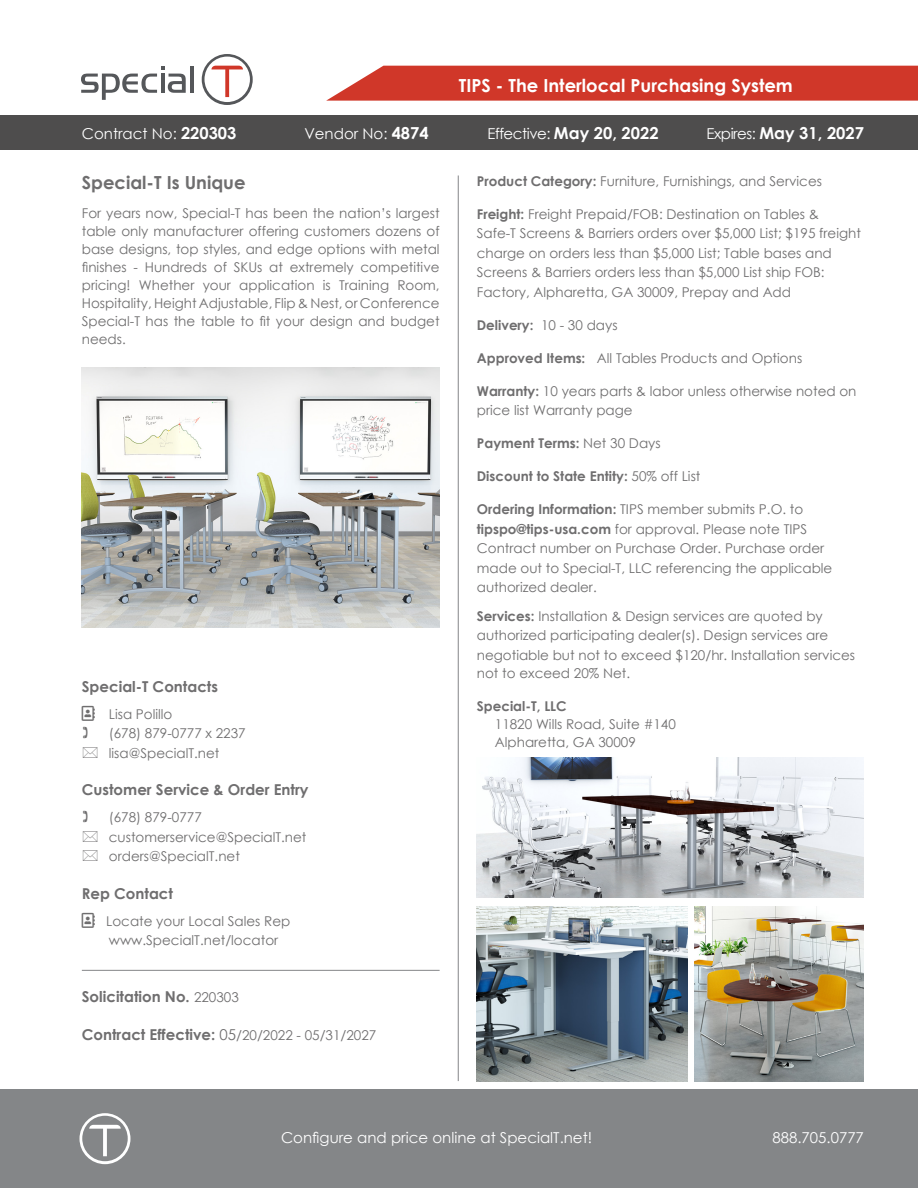
<style>
.page{position:relative;width:918px;height:1188px;background:#fff}
.page>*{position:absolute;margin:0;border:0;box-sizing:border-box;transform-origin:0 0}
.t1{font:700 18px "Century Gothic";color:#fff}
.t2{font:700 18px "Century Gothic";color:#6f6e6f}
.t3{font:700 16.5px "Century Gothic";color:#fff}
.t4{font:15px "Century Gothic";color:#fff}
.t5{font:700 15px "Century Gothic";color:#6f6e6f}
.t6{font:15px "Century Gothic";letter-spacing:-.03em;color:#fff}
.t7{font:13.5px/19.5px "Century Gothic";color:#6f6e6f}
.t8{font:700 13.5px "Century Gothic";color:#6f6e6f}
.s1{font-weight:700;font-size:16.5px}
.s2{font-weight:400;font-size:15px}
.s3{font-weight:400;font-size:13.5px}
.s4{font-weight:700;font-size:15px}
.s5{font-size:15px}
.s6{font-weight:700}
.s7{font-weight:400}
</style>
<div class="page">
<svg style="left:326px;top:66px;width:592px;height:35px;background:#d24235"></svg>
<hr style="left:458px;top:176px;width:1px;height:905px;background:#848688">
<div style="left:0;top:115px;width:918px;height:35px;background:#4e4d4d"></div>
<div style="left:0;top:1089px;width:918px;height:99px;background:#848688"></div>
<hr style="left:190px;top:66px;width:4px;height:27px;background:#55575a">
<svg style="left:81px;top:66px;width:105px;height:34px"></svg>
<svg style="left:202px;top:54px;width:51px;height:51px"></svg>
<svg style="left:79px;top:1113px;width:51px;height:51px"></svg>
<img style="left:81px;top:367px;width:359px;height:260px">
<hr style="left:82px;top:970px;width:358px;height:1px;background:#848688">
<img style="left:477px;top:906px;width:210px;height:175px">
<img style="left:694px;top:906px;width:170px;height:175px">
<img style="left:477px;top:757px;width:387px;height:141px">
<p class="t1" style="left:459px;top:71px;width:336px">TIPS - The Interlocal Purchasing System</p>
<p class="t4" style="left:82px;top:124px;width:156px">Contract No: <span class="s1">220303</span></p>
<p class="t4" style="left:304px;top:124px;width:126px">Vendor No: <span class="s1">4874</span></p>
<p class="t6" style="left:488px;top:124px;width:173px">Effective: <span class="s1">May 20, 2022</span></p>
<p class="t3" style="left:707px;top:121px;width:159px"><span class="s2">Expires:</span> May 31, 2027</p>
<p class="t2" style="left:82px;top:169px;width:165px">Special-T Is Unique</p>
<p class="t7" style="left:82px;top:204px;width:359px;line-height:18px;text-align:justify">For years now, Special-T has been the nation’s largest table only manufacturer offering customers dozens of base designs, top styles, and edge options with metal finishes - Hundreds of SKUs at extremely competitive pricing! Whether your application is Training Room, Hospitality, Height Adjustable, Flip &amp; Nest, or Conference Special-T has the table to fit your design and budget needs.</p>
<p class="t5" style="left:82px;top:675px;width:138px">Special-T Contacts</p>
<p class="t7" style="left:109px;top:704px;width:65px">Lisa Polillo</p>
<p class="t7" style="left:109px;top:723px;width:138px">(678) 879-0777 x 2237</p>
<p class="t7" style="left:109px;top:743px;width:112px">lisa@SpecialT.net</p>
<p class="t5" style="left:82px;top:778px;width:228px">Customer Service &amp; Order Entry</p>
<p class="t7" style="left:109px;top:807px;width:94px">(678) 879-0777</p>
<p class="t7" style="left:109px;top:827px;width:199px">customerservice@SpecialT.net</p>
<p class="t7" style="left:109px;top:846px;width:133px">orders@SpecialT.net</p>
<p class="t5" style="left:82px;top:882px;width:93px">Rep Contact</p>
<p class="t7" style="left:106px;top:911px;width:186px">Locate your Local Sales Rep</p>
<p class="t7" style="left:109px;top:930px;width:171px">www.SpecialT.net/locator</p>
<p class="t5" style="left:82px;top:985px;width:159px">Solicitation No. <span class="s3">220303</span></p>
<p class="t7" style="left:82px;top:1025px;width:296px"><span class="s4">Contract Effective:</span> <span class="s5">05</span>/20/2022 - 05/31/2027</p>
<p class="t7" style="left:477px;top:171px;width:347px"><span class="s6">Product Category:</span> Furniture, Furnishings, and Services</p>
<p class="t7" style="left:477px;top:204px;width:386px"><span class="s6">Freight:</span> Freight Prepaid/FOB: Destination on Tables &amp; Safe-T Screens &amp; Barriers orders over $5,000 List; $195 freight charge on orders less than $5,000 List; Table bases and Screens &amp; Barriers orders less than $5,000 List ship FOB:<br>Factory, Alpharetta, GA 30009, Prepay and Add</p>
<p class="t8" style="left:477px;top:314px;width:142px">Delivery: <span class="s7">10 - 30 days</span></p>
<p class="t7" style="left:477px;top:348px;width:327px"><span class="s6">Approved Items:</span> All Tables Products and Options</p>
<p class="t7" style="left:477px;top:381px;width:381px"><span class="s6">Warranty:</span> 10 years parts &amp; labor unless otherwise noted on price list Warranty page</p>
<p class="t8" style="left:477px;top:433px;width:185px">Payment Terms: <span class="s7">Net 30 Days</span></p>
<p class="t8" style="left:477px;top:466px;width:225px">Discount to State Entity: <span class="s7">50% off List</span></p>
<p class="t7" style="left:477px;top:499px;width:328px"><span class="s6">Ordering Information:</span> TIPS member submits P.O. to</p>
<p class="t7" style="left:477px;top:519px;width:357px"><span class="s6">tipspo@tips-usa.com</span> for approval. Please note TIPS Contract number on Purchase Order. Purchase order made out to Special-T, LLC referencing the applicable authorized dealer.</p>
<p class="t7" style="left:477px;top:606px;width:380px"><span class="s6">Services:</span> Installation &amp; Design services are quoted by authorized participating dealer(s). Design services are negotiable but not to exceed $120/hr. Installation services</p>
<p class="t7" style="left:477px;top:663px;width:155px">not to exceed 20% Net.</p>
<p class="t8" style="left:477px;top:695px;width:91px">Special-T, LLC</p>
<p class="t7" style="left:495px;top:714px;width:183px">11820 Wills Road, Suite #140</p>
<p class="t7" style="left:495px;top:732px;width:142px">Alpharetta, GA 30009</p>
<p class="t4" style="left:281px;top:1127px;width:313px">Configure and price online at SpecialT.net!</p>
<p class="t4" style="left:773px;top:1127px;width:93px">888.705.0777</p>
</div>
